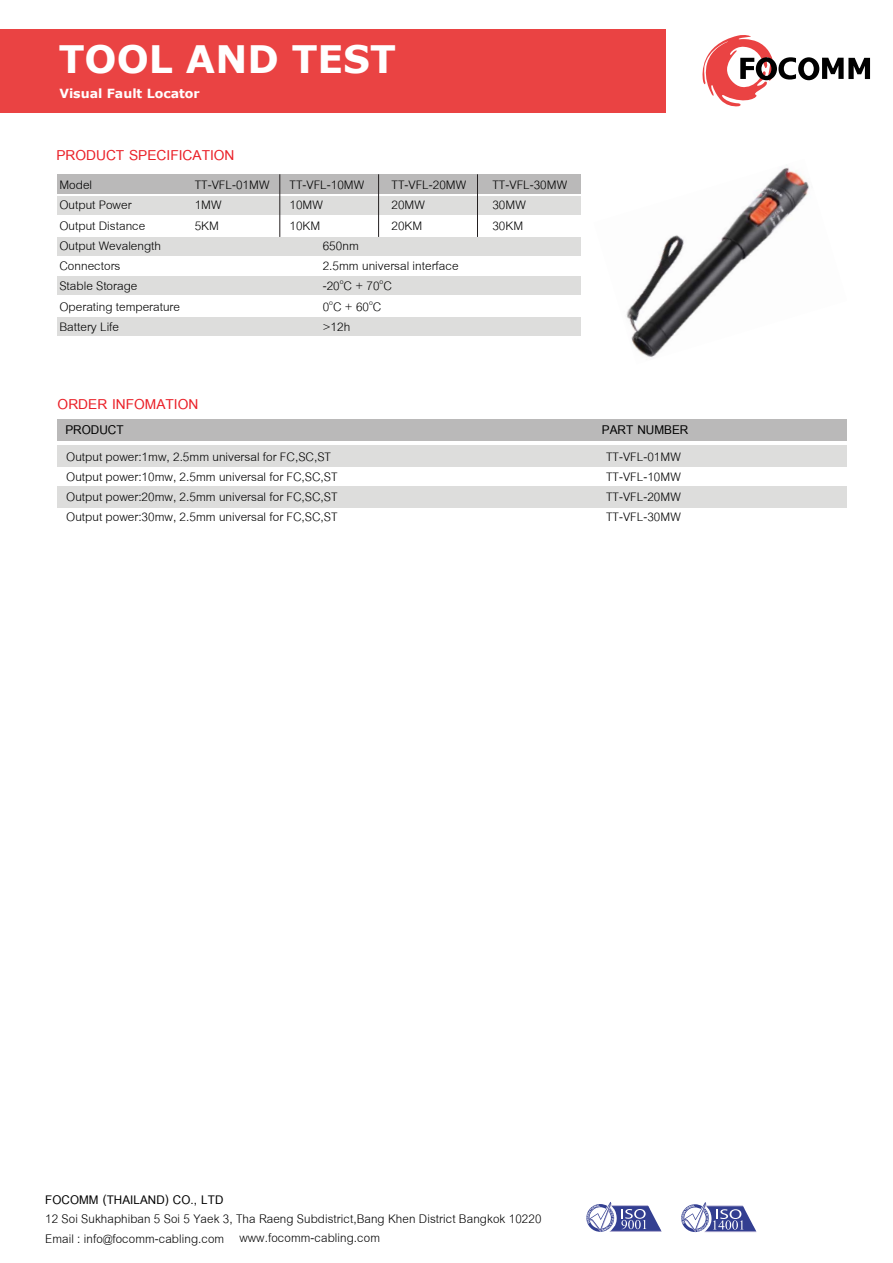
<style>
.page{position:relative;width:893px;height:1263px;background:#fff}
.page>*{position:absolute;margin:0;border:0;box-sizing:border-box;transform-origin:0 0}
.t1{font:700 37.8px "Verdana";color:#fff}
.t2{font:700 21px "Cordia New";color:#ea1f27}
.t3{font:700 18.6px "Cordia New";color:#000}
.t4{font:18.3px/19.5px "Cordia New";letter-spacing:.005em;color:#000}
.t5{font:700 18.3px "Cordia New";letter-spacing:.005em;color:#000}
.t6{font:18px/20.2px "Cordia New";color:#000}
.t7{font:700 12.6px "Verdana";color:#fff}
</style>
<div class="page">
<div style="left:0;top:29px;width:666px;height:83px;background:#ea4343"></div>
<svg style="left:586px;top:1202px;width:76px;height:30px"></svg>
<svg style="left:681px;top:1202px;width:76px;height:30px"></svg>
<svg style="left:702px;top:35px;width:168px;height:72px"></svg>
<div style="left:58px;top:419px;width:789px;height:21px;background:#bab9b9"></div>
<div style="left:58px;top:174px;width:523px;height:20px;background:#bab9b9"></div>
<div style="left:58px;top:445px;width:789px;height:21px;background:#dddddc"></div>
<div style="left:58px;top:486px;width:789px;height:22px;background:#dddddc"></div>
<div style="left:58px;top:196px;width:523px;height:19px;background:#dddddc"></div>
<div style="left:58px;top:237px;width:523px;height:18px;background:#dddddc"></div>
<div style="left:58px;top:277px;width:523px;height:18px;background:#dddddc"></div>
<div style="left:58px;top:317px;width:523px;height:19px;background:#dddddc"></div>
<hr style="left:279px;top:174px;width:1px;height:63px;background:#231f20">
<hr style="left:378px;top:174px;width:1px;height:63px;background:#231f20">
<hr style="left:477px;top:174px;width:1px;height:63px;background:#231f20">
<img style="left:626px;top:167px;width:183px;height:191px">
<h1 class="t1" style="left:59px;top:33px;width:339px">TOOL AND TEST</h1>
<p class="t7" style="left:59px;top:85px;width:142px">Visual Fault Locator</p>
<p class="t2" style="left:56px;top:143px;width:180px">PRODUCT SPECIFICATION</p>
<p class="t6" style="left:59px;top:175px;width:122px">Model<br>Output Power<br>Output Distance<br>Output Wevalength<br>Connectors<br>Stable Storage<br>Operating temperature<br>Battery Life</p>
<p class="t6" style="left:195px;top:175px;width:76px">TT-VFL-01MW<br>1MW<br>5KM</p>
<p class="t6" style="left:289px;top:175px;width:76px">TT-VFL-10MW<br>10MW<br>10KM</p>
<p class="t6" style="left:391px;top:175px;width:76px">TT-VFL-20MW<br>20MW<br>20KM</p>
<p class="t6" style="left:492px;top:175px;width:76px">TT-VFL-30MW<br>30MW<br>30KM</p>
<p class="t6" style="left:323px;top:236px;width:137px">650nm<br>2.5mm universal interface -20<sup>o</sup>C + 70<sup>o</sup>C<br>0<sup>o</sup>C + 60<sup>o</sup>C<br>&gt;12h</p>
<p class="t2" style="left:58px;top:392px;width:142px">ORDER INFOMATION</p>
<p class="t3" style="left:65px;top:418px;width:60px">PRODUCT</p>
<p class="t3" style="left:602px;top:418px;width:88px">PART NUMBER</p>
<p class="t6" style="left:66px;top:447px;width:273px">Output power:1mw, 2.5mm universal for FC,SC,ST Output power:10mw, 2.5mm universal for FC,SC,ST Output power:20mw, 2.5mm universal for FC,SC,ST Output power:30mw, 2.5mm universal for FC,SC,ST</p>
<p class="t6" style="left:606px;top:447px;width:76px;text-align:justify">TT-VFL-01MW TT-VFL-10MW TT-VFL-20MW TT-VFL-30MW</p>
<p class="t5" style="left:45px;top:1188px;width:180px">FOCOMM (THAILAND) CO., LTD</p>
<p class="t4" style="left:45px;top:1209px;width:498px">12 Soi Sukhaphiban 5 Soi 5 Yaek 3, Tha Raeng Subdistrict,Bang Khen District Bangkok 10220<br>Email : info@focomm-cabling.com</p>
<p class="t4" style="left:239px;top:1228px;width:142px">www.focomm-cabling.com</p>
</div>
